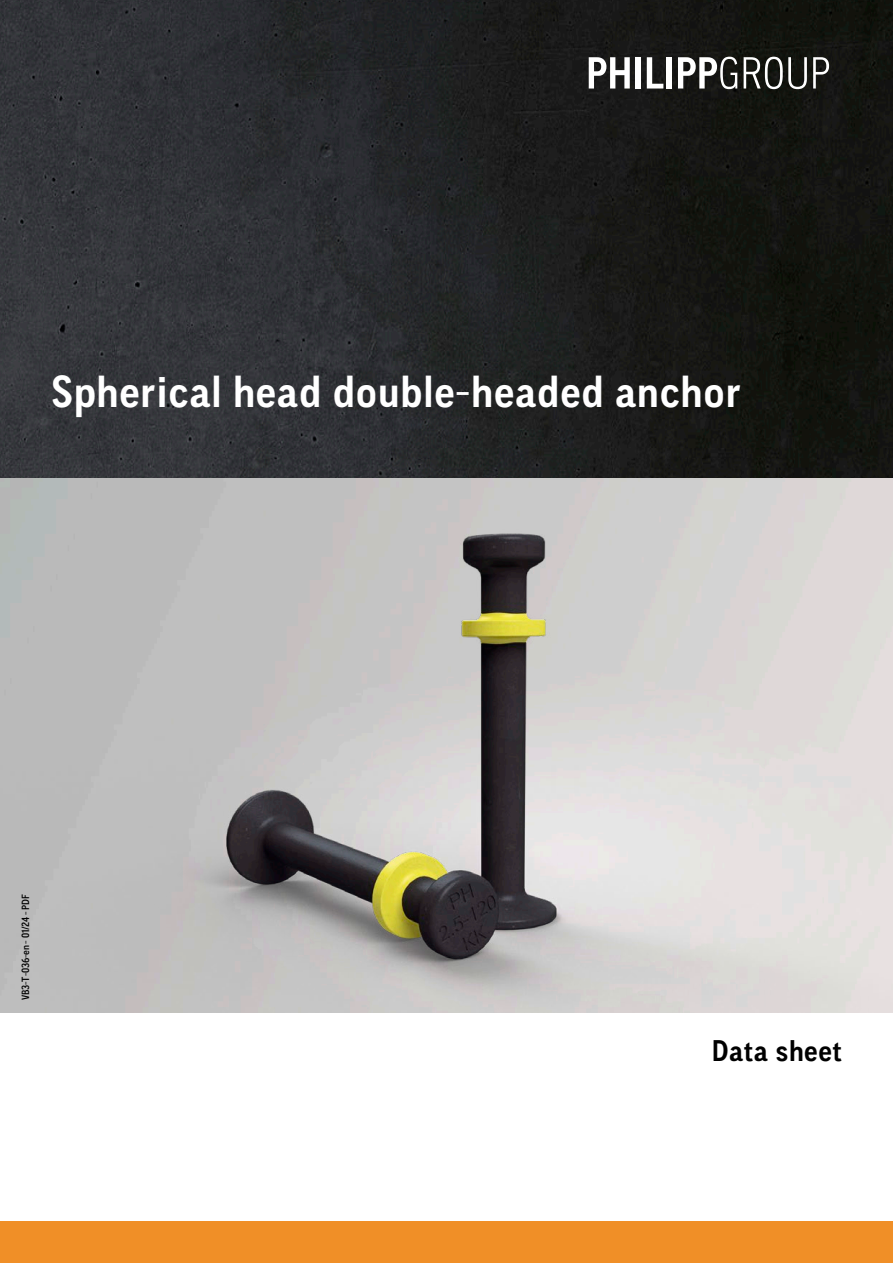
<style>
.page{position:relative;width:893px;height:1263px;background:#fff}
.page>*{position:absolute;margin:0;border:0;box-sizing:border-box;transform-origin:0 0}
.t1{font:700 45px "CA Normal";letter-spacing:.02em;color:#fff}
.t2{font:700 30px "CA Normal";letter-spacing:.02em;color:#000}
.t3{font:500 10.5px "CA Normal";letter-spacing:-.02em;color:#000}
</style>
<div class="page">
<img style="left:0;top:0;width:893px;height:478px">
<img style="left:0;top:478px;width:893px;height:535px">
<div style="left:0;top:1221px;width:893px;height:42px;background:#f08f27"></div>
<svg style="left:589px;top:57px;width:41px;height:32px"></svg>
<div style="left:636px;top:57px;width:5px;height:32px;background:#fff"></div>
<svg style="left:647px;top:57px;width:16px;height:32px"></svg>
<div style="left:667px;top:57px;width:5px;height:32px;background:#fff"></div>
<svg style="left:678px;top:57px;width:59px;height:32px"></svg>
<svg style="left:744px;top:57px;width:63px;height:32px"></svg>
<svg style="left:813px;top:57px;width:16px;height:32px"></svg>
<p class="t1" style="left:51px;top:360px;width:691px">Spherical head double-headed anchor</p>
<p class="t3" style="left:18px;top:1000px;width:107px;rotate:-90deg">VB3-T-036-en - 01/24 - PDF</p>
<p class="t2" style="left:712px;top:1030px;width:132px">Data sheet</p>
</div>
